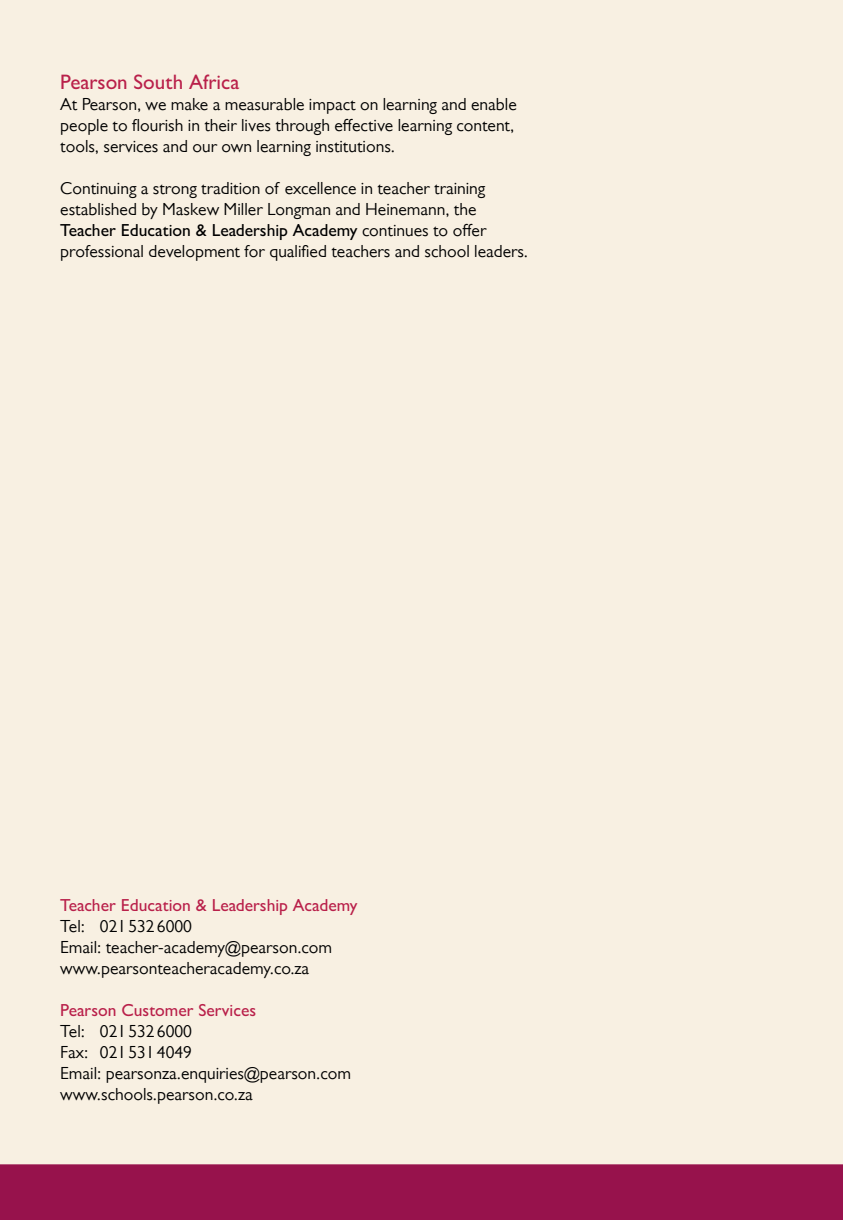
<style>
.page{position:relative;width:843px;height:1220px;background:#fff}
.page>*{position:absolute;margin:0;border:0;box-sizing:border-box;transform-origin:0 0}
.t1{font:500 21px "Gill Sans MT Pro";color:#b9204a}
.t2{font:17.5px/21px "Gill Sans MT Pro";color:#000}
.t3{font:500 17.5px "Gill Sans MT Pro";color:#b9204a}
.s1{font-weight:500}
</style>
<div class="page">
<div style="left:0;top:0;width:842px;height:1220px;background:#f8f0e2"></div>
<div style="left:0;top:1164px;width:842px;height:56px;background:#97124c"></div>
<p class="t1" style="left:60px;top:70px;width:180px">Pearson South Africa</p>
<p class="t2" style="left:60px;top:94px;width:458px">At Pearson, we make a measurable impact on learning and enable people to flourish in their lives through effective learning content, tools, services and our own learning institutions.</p>
<p class="t2" style="left:60px;top:178px;width:469px">Continuing a strong tradition of excellence in teacher training established by Maskew Miller Longman and Heinemann, the <span class="s1">Teacher Education &amp; Leadership Academy</span> continues to offer professional development for qualified teachers and school leaders.</p>
<p class="t3" style="left:60px;top:894px;width:299px">Teacher Education &amp; Leadership Academy</p>
<p class="t2" style="left:60px;top:915px;width:273px">Tel: 0215326000<br>Email: teacher-academy@pearson.com www.pearsonteacheracademy.co.za</p>
<p class="t3" style="left:60px;top:999px;width:197px">Pearson Customer Services</p>
<p class="t2" style="left:60px;top:1020px;width:292px">Tel: 021 5326000<br>Fax: 021 5314049<br>Email: pearsonza.enquiries@pearson.com www.schools.pearson.co.za</p>
</div>
